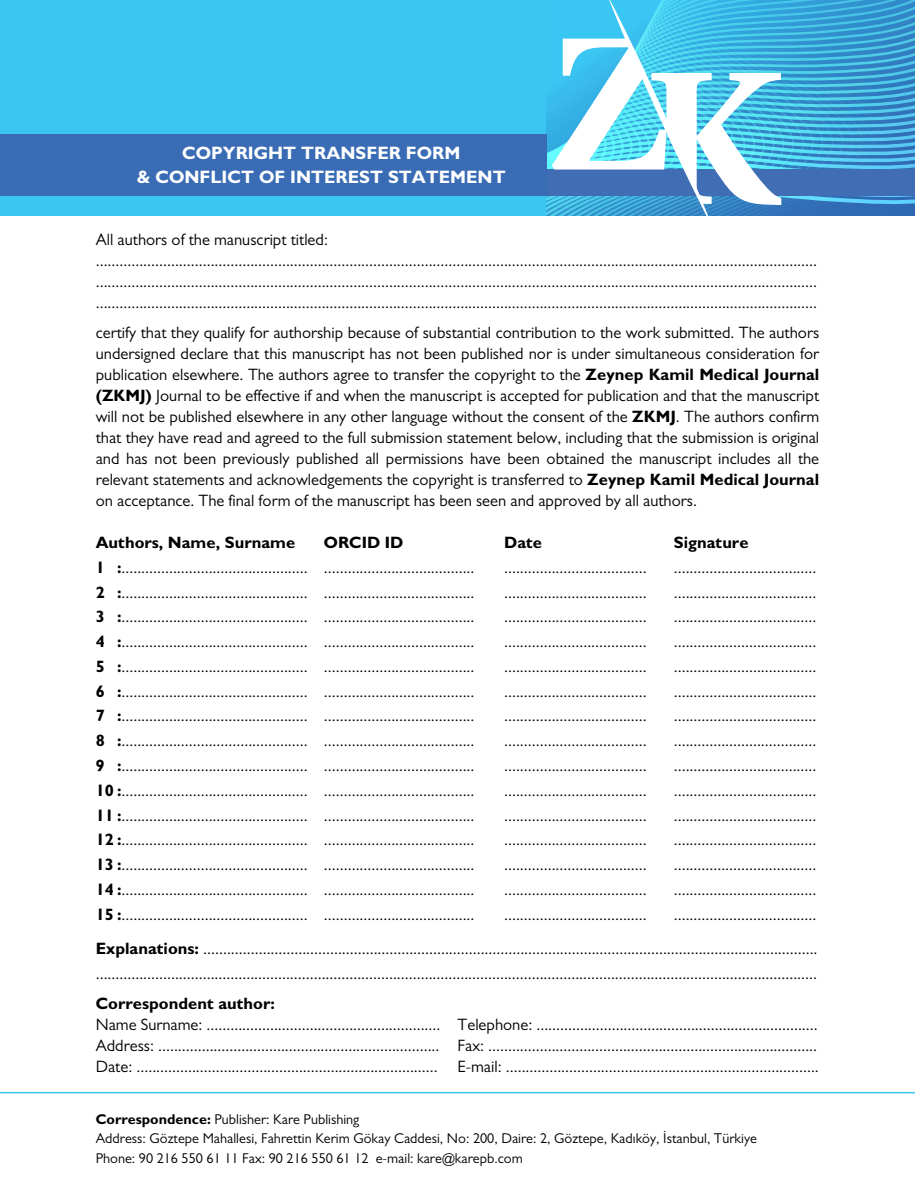
<style>
.page{position:relative;width:915px;height:1191px;background:#fff}
.page>*{position:absolute;margin:0;border:0;box-sizing:border-box;transform-origin:0 0}
.t1{font:700 18px/24px "Gill Sans MT Pro";color:#fff;text-align:center}
.t2{font:16.5px/21px "Gill Sans MT Pro";color:#000;text-align:justify}
.t3{font:700 16.5px "Gill Sans MT Pro";color:#000}
.t4{font:14.25px/19.5px "Gill Sans MT Pro";color:#000}
.s1{font-weight:700}
</style>
<div class="page">
<hr style="left:0;top:1092px;width:914px;height:1px;background:#3bc6f1">
<div style="left:0;top:0;width:914px;height:216px;background:#3bc6f1"></div>
<svg style="left:546px;top:0;width:368px;height:216px;background:#3ea0d4"></svg>
<div style="left:546px;top:169px;width:368px;height:27px;background:#416db5"></div>
<svg style="left:551px;top:0;width:230px;height:216px"></svg>
<div style="left:0;top:134px;width:546px;height:62px;background:#396cb5"></div>
<p class="t1" style="left:137px;top:141px;width:370px">COPYRIGHT TRANSFER FORM<br>&amp; CONFLICT OF INTEREST STATEMENT</p>
<p class="t2" style="left:96px;top:229px;width:722px;text-align:left">All authors of the manuscript titled: ...................................................................................................................................................................................... ...................................................................................................................................................................................... ......................................................................................................................................................................................</p>
<p class="t2" style="left:96px;top:322px;width:724px">certify that they qualify for authorship because of substantial contribution to the work submitted. The authors undersigned declare that this manuscript has not been published nor is under simultaneous consideration for publication elsewhere. The authors agree to transfer the copyright to the <span class="s1">Zeynep Kamil Medical Journal (ZKMJ)</span> Journal to be effective if and when the manuscript is accepted for publication and that the manuscript will not be published elsewhere in any other language without the consent of the <span class="s1">ZKMJ</span>. The authors confirm that they have read and agreed to the full submission statement below, including that the submission is original and has not been previously published all permissions have been obtained the manuscript includes all the relevant statements and acknowledgements the copyright is transferred to <span class="s1">Zeynep Kamil Medical Journal </span>on acceptance. The final form of the manuscript has been seen and approved by all authors.</p>
<p class="t3" style="left:96px;top:532px;width:201px">Authors, Name, Surname</p>
<p class="t3" style="left:324px;top:532px;width:81px">ORCID ID</p>
<p class="t3" style="left:504px;top:532px;width:40px">Date</p>
<p class="t3" style="left:673px;top:532px;width:76px">Signature</p>
<p class="t2" style="left:96px;top:557px;width:380px"><span class="s1">1 :</span>............................................... ......................................</p>
<p class="t2" style="left:504px;top:557px;width:144px">....................................</p>
<p class="t2" style="left:673px;top:557px;width:144px">....................................</p>
<p class="t2" style="left:96px;top:581px;width:380px"><span class="s1">2 :</span>............................................... ......................................</p>
<p class="t2" style="left:504px;top:581px;width:144px">....................................</p>
<p class="t2" style="left:673px;top:581px;width:144px">....................................</p>
<p class="t2" style="left:96px;top:606px;width:380px"><span class="s1">3 :</span>............................................... ......................................</p>
<p class="t2" style="left:504px;top:606px;width:144px">....................................</p>
<p class="t2" style="left:673px;top:606px;width:144px">....................................</p>
<p class="t2" style="left:96px;top:631px;width:380px"><span class="s1">4 :</span>............................................... ......................................</p>
<p class="t2" style="left:504px;top:631px;width:144px">....................................</p>
<p class="t2" style="left:673px;top:631px;width:144px">....................................</p>
<p class="t2" style="left:96px;top:656px;width:380px"><span class="s1">5 :</span>............................................... ......................................</p>
<p class="t2" style="left:504px;top:656px;width:144px">....................................</p>
<p class="t2" style="left:673px;top:656px;width:144px">....................................</p>
<p class="t2" style="left:96px;top:680px;width:380px"><span class="s1">6 :</span>............................................... ......................................</p>
<p class="t2" style="left:504px;top:680px;width:144px">....................................</p>
<p class="t2" style="left:673px;top:680px;width:144px">....................................</p>
<p class="t2" style="left:96px;top:705px;width:380px"><span class="s1">7 :</span>............................................... ......................................</p>
<p class="t2" style="left:504px;top:705px;width:144px">....................................</p>
<p class="t2" style="left:673px;top:705px;width:144px">....................................</p>
<p class="t2" style="left:96px;top:730px;width:380px"><span class="s1">8 :</span>............................................... ......................................</p>
<p class="t2" style="left:504px;top:730px;width:144px">....................................</p>
<p class="t2" style="left:673px;top:730px;width:144px">....................................</p>
<p class="t2" style="left:96px;top:755px;width:380px"><span class="s1">9 :</span>............................................... ......................................</p>
<p class="t2" style="left:504px;top:755px;width:144px">....................................</p>
<p class="t2" style="left:673px;top:755px;width:144px">....................................</p>
<p class="t2" style="left:96px;top:779px;width:380px"><span class="s1">10 :</span>............................................... ......................................</p>
<p class="t2" style="left:504px;top:779px;width:144px">....................................</p>
<p class="t2" style="left:673px;top:779px;width:144px">....................................</p>
<p class="t2" style="left:96px;top:804px;width:380px"><span class="s1">11 :</span>............................................... ......................................</p>
<p class="t2" style="left:504px;top:804px;width:144px">....................................</p>
<p class="t2" style="left:673px;top:804px;width:144px">....................................</p>
<p class="t2" style="left:96px;top:829px;width:380px"><span class="s1">12 :</span>............................................... ......................................</p>
<p class="t2" style="left:504px;top:829px;width:144px">....................................</p>
<p class="t2" style="left:673px;top:829px;width:144px">....................................</p>
<p class="t2" style="left:96px;top:854px;width:380px"><span class="s1">13 :</span>............................................... ......................................</p>
<p class="t2" style="left:504px;top:854px;width:144px">....................................</p>
<p class="t2" style="left:673px;top:854px;width:144px">....................................</p>
<p class="t2" style="left:96px;top:878px;width:380px"><span class="s1">14 :</span>............................................... ......................................</p>
<p class="t2" style="left:504px;top:878px;width:144px">....................................</p>
<p class="t2" style="left:673px;top:878px;width:144px">....................................</p>
<p class="t2" style="left:96px;top:903px;width:380px"><span class="s1">15 :</span>............................................... ......................................</p>
<p class="t2" style="left:504px;top:903px;width:144px">....................................</p>
<p class="t2" style="left:96px;top:896px;width:723px;line-height:34px;text-align:right">....................................<br><span class="s1">Explanations:</span> ...........................................................................................................................................................</p>
<p class="t2" style="left:96px;top:963px;width:722px">......................................................................................................................................................................................</p>
<p class="t3" style="left:96px;top:992px;width:180px">Correspondent author:</p>
<p class="t2" style="left:96px;top:1013px;width:724px">Name Surname: ........................................................... Telephone: .......................................................................<br>Address: ....................................................................... Fax: ...................................................................................<br>Date: ............................................................................ E-mail: ...............................................................................</p>
<p class="t4" style="left:96px;top:1108px;width:662px"><span class="s1">Correspondence:</span> Publisher: Kare Publishing<br>Address: Göztepe Mahallesi, Fahrettin Kerim Gökay Caddesi, No: 200, Daire: 2, Göztepe, Kadıköy, İstanbul, Türkiye<br>Phone: 90 216 550 61 11 Fax: 90 216 550 61 12 e-mail: kare@karepb.com</p>
</div>
